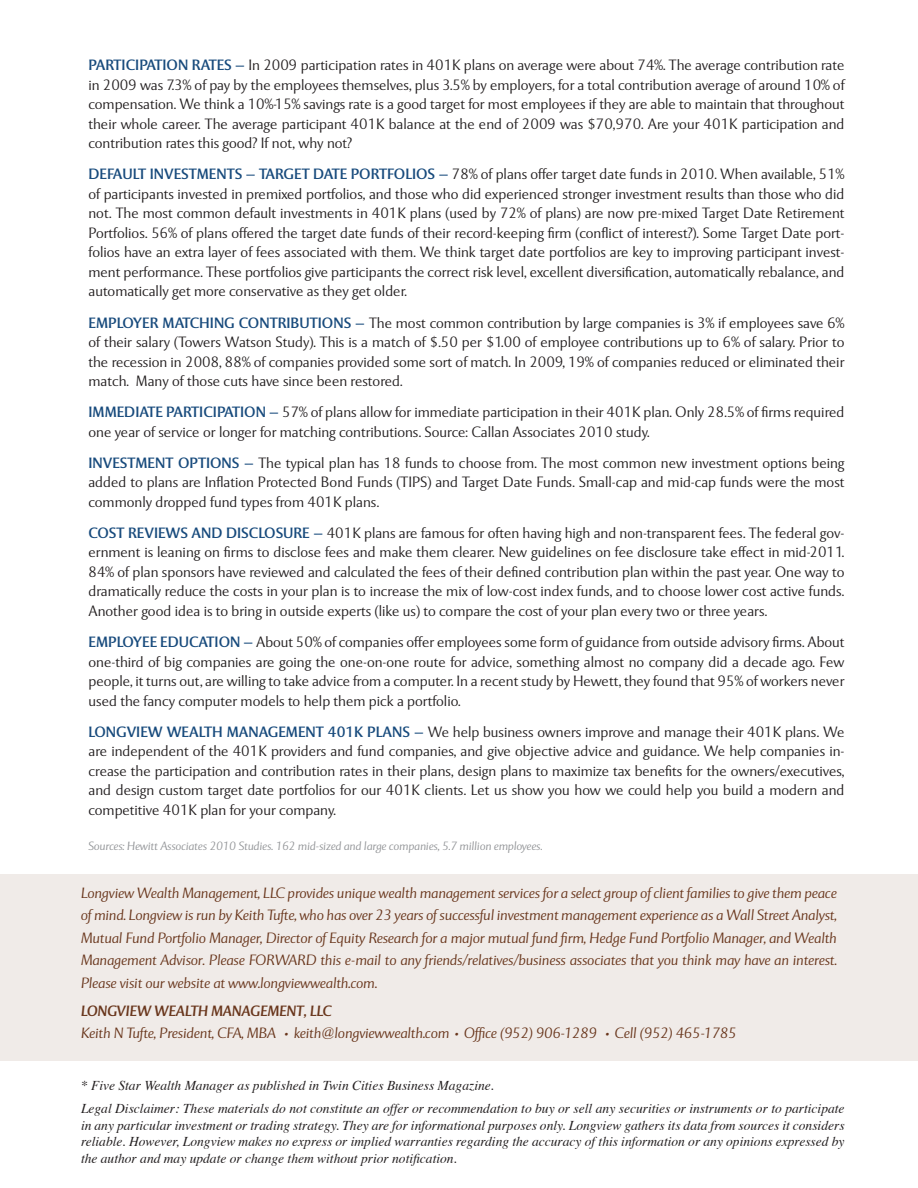
<style>
.page{position:relative;width:918px;height:1188px;background:#fff}
.page>*{position:absolute;margin:0;border:0;box-sizing:border-box;transform-origin:0 0}
.t1{font:300 15px/19.5px "Mentor Sans";color:#231f20;text-align:justify}
.t2{font:italic 300 15px/22.5px "Mentor Sans";color:#69361c;text-align:justify}
.t3{font:italic 15px "Mentor Sans";color:#69361c}
.t4{font:italic 13.5px/16.5px "Times";color:#231f20}
.t5{font:italic 300 12px "Mentor Sans";color:#939598}
.s1{font-weight:400;color:#174a7c}
</style>
<div class="page">
<div style="left:1px;top:874px;width:917px;height:186px;background:#f0ebe8"></div>
<p class="t1" style="left:88px;top:57px;width:758px"><span class="s1">PARTICIPATION RATES —</span> In 2009 participation rates in 401K plans on average were about 74%. The average contribution rate in 2009 was 7.3% of pay by the employees themselves, plus 3.5% by employers, for a total contribution average of around 10% of compensation. We think a 10%-15% savings rate is a good target for most employees if they are able to maintain that throughout their whole career. The average participant 401K balance at the end of 2009 was $70,970. Are your 401K participation and contribution rates this good? If not, why not?</p>
<p class="t1" style="left:88px;top:166px;width:758px"><span class="s1">DEFAULT INVESTMENTS — TARGET DATE PORTFOLIOS —</span> 78% of plans offer target date funds in 2010. When available, 51% of participants invested in premixed portfolios, and those who did experienced stronger investment results than those who did not. The most common default investments in 401K plans (used by 72% of plans) are now pre-mixed Target Date Retirement Portfolios. 56% of plans offered the target date funds of their record-keeping firm (conflict of interest?). Some Target Date port&shy;folios have an extra layer of fees associated with them. We think target date portfolios are key to improving participant invest&shy;ment performance. These portfolios give participants the correct risk level, excellent diversification, automatically rebalance, and automatically get more conservative as they get older.</p>
<p class="t1" style="left:88px;top:314px;width:758px"><span class="s1">EMPLOYER MATCHING CONTRIBUTIONS —</span> The most common contribution by large companies is 3% if employees save 6% of their salary (Towers Watson Study). This is a match of $.50 per $1.00 of employee contributions up to 6% of salary. Prior to the recession in 2008, 88% of companies provided some sort of match. In 2009, 19% of companies reduced or eliminated their match. Many of those cuts have since been restored.</p>
<p class="t1" style="left:88px;top:404px;width:757px"><span class="s1">IMMEDIATE PARTICIPATION —</span> 57% of plans allow for immediate participation in their 401K plan. Only 28.5% of firms required one year of service or longer for matching contributions. Source: Callan Associates 2010 study.</p>
<p class="t1" style="left:88px;top:454px;width:758px"><span class="s1">INVESTMENT OPTIONS —</span> The typical plan has 18 funds to choose from. The most common new investment options being added to plans are Inflation Protected Bond Funds (TIPS) and Target Date Funds. Small-cap and mid-cap funds were the most commonly dropped fund types from 401K plans.</p>
<p class="t1" style="left:88px;top:525px;width:757px"><span class="s1">COST REVIEWS AND DISCLOSURE —</span> 401K plans are famous for often having high and non-transparent fees. The federal gov&shy;ernment is leaning on firms to disclose fees and make them clearer. New guidelines on fee disclosure take effect in mid-2011.<br>84% of plan sponsors have reviewed and calculated the fees of their defined contribution plan within the past year. One way to dramatically reduce the costs in your plan is to increase the mix of low-cost index funds, and to choose lower cost active funds.<br>Another good idea is to bring in outside experts (like us) to compare the cost of your plan every two or three years.</p>
<p class="t1" style="left:88px;top:634px;width:758px"><span class="s1">EMPLOYEE EDUCATION —</span> About 50% of companies offer employees some form of guidance from outside advisory firms. About one-third of big companies are going the one-on-one route for advice, something almost no company did a decade ago. Few people, it turns out, are willing to take advice from a computer. In a recent study by Hewett, they found that 95% of workers never used the fancy computer models to help them pick a portfolio.</p>
<p class="t1" style="left:88px;top:723px;width:758px"><span class="s1">LONGVIEW WEALTH MANAGEMENT 401K PLANS —</span> We help business owners improve and manage their 401K plans. We are independent of the 401K providers and fund companies, and give objective advice and guidance. We help companies in&shy;crease the participation and contribution rates in their plans, design plans to maximize tax benefits for the owners/executives, and design custom target date portfolios for our 401K clients. Let us show you how we could help you build a modern and competitive 401K plan for your company.</p>
<p class="t5" style="left:88px;top:841px;width:455px">Sources: Hewitt Associates 2010 Studies. 162 mid-sized and large companies, 5.7 million employees.</p>
<p class="t2" style="left:81px;top:883px;width:758px">Longview Wealth Management, LLC provides unique wealth management services for a select group of client families to give them peace of mind. Longview is run by Keith Tufte, who has over 23 years of successful investment management experience as a Wall Street Analyst, Mutual Fund Portfolio Manager, Director of Equity Research for a major mutual fund firm, Hedge Fund Portfolio Manager, and Wealth Management Advisor. Please FORWARD this e-mail to any friends/relatives/business associates that you think may have an interest.<br>Please visit our website at www.longviewwealth.com.</p>
<p class="t3" style="left:81px;top:1004px;width:253px">LONGVIEW WEALTH MANAGEMENT, LLC</p>
<p class="t2" style="left:81px;top:1024px;width:657px">Keith N Tufte, President, CFA, MBA • keith@longviewwealth.com • Office (952) 906-1289 • Cell (952) 465-1785</p>
<p class="t4" style="left:81px;top:1075px;width:765px;line-height:23px">* Five Star Wealth Manager as published in Twin Cities Business Magazine.<br>Legal Disclaimer: These materials do not constitute an offer or recommendation to buy or sell any securities or instruments or to participate</p>
<p class="t4" style="left:81px;top:1118px;width:765px;text-align:justify">in any particular investment or trading strategy. They are for informational purposes only. Longview gathers its data from sources it considers reliable. However, Longview makes no express or implied warranties regarding the accuracy of this information or any opinions expressed by the author and may update or change them without prior notification.</p>
</div>
